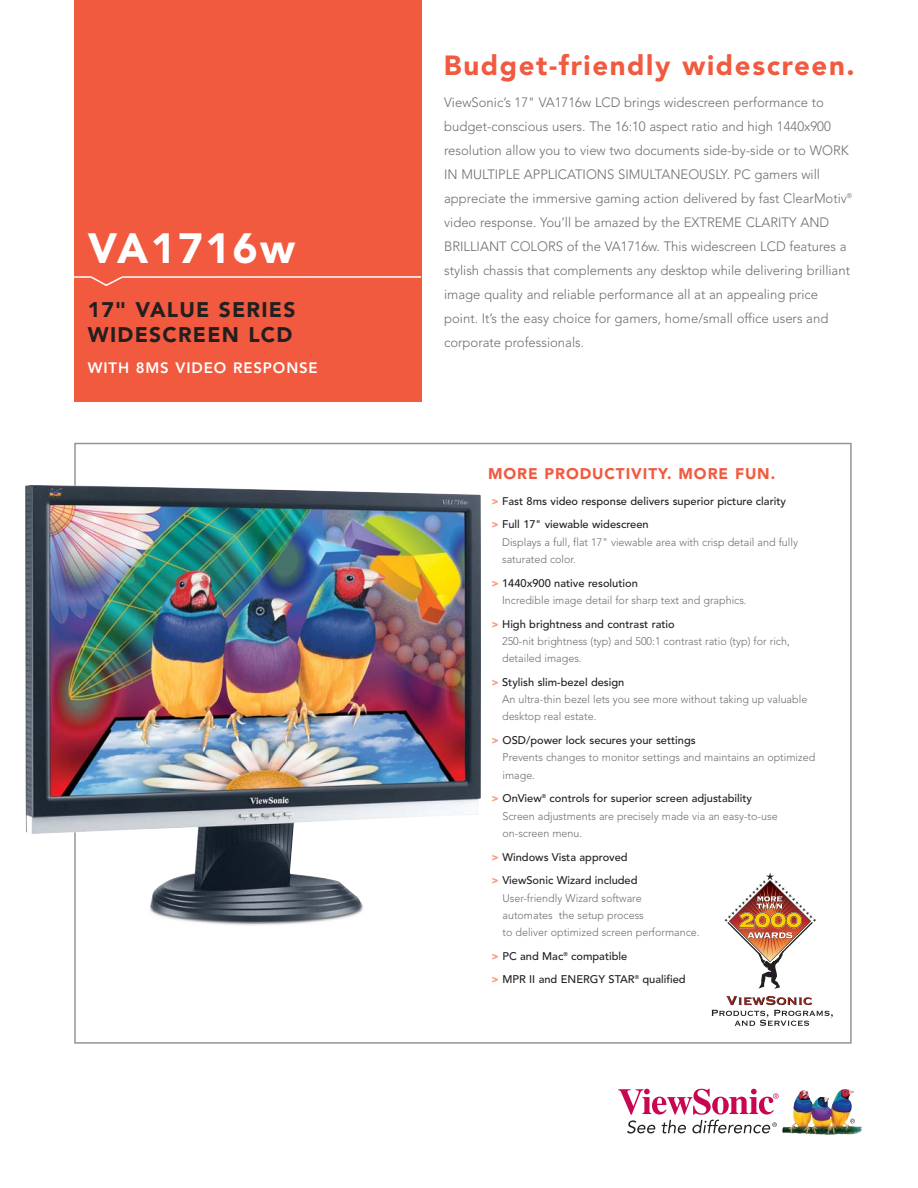
<style>
.page{position:relative;width:918px;height:1188px;background:#fff}
.page>*{position:absolute;margin:0;border:0;box-sizing:border-box;transform-origin:0 0}
.t1{font:900 42px "Avenir";letter-spacing:.06em;color:#fff}
.t2{font:900 27.6px "Avenir";letter-spacing:.06em;color:#f15a3f}
.t3{font:900 21px/25.2px "Avenir";letter-spacing:.06em;color:#231f20}
.t4{font:900 15.3px "Avenir";letter-spacing:.06em;color:#f15a3f}
.t5{font:800 15px "Avenir";letter-spacing:.06em;color:#fff}
.t6{font:300 13.5px/24px "Avenir";color:#6c6e70}
.t7{font:300 11.1px/17.2px "Avenir";color:#6c6e70}
.t8{font:500 11.1px/23.7px "Avenir";color:#231f20}
.s1{font-weight:900;color:#f79b7e}
.s2{font-weight:500;color:#231f20}
</style>
<div class="page">
<img style="left:782px;top:1089px;width:80px;height:46px">
<svg style="left:850px;top:1119px;width:5px;height:4px"></svg>
<svg style="left:618px;top:1089px;width:161px;height:45px"></svg>
<div style="left:74px;top:0;width:347px;height:402px;background:#f15a3f"></div>
<svg style="left:74px;top:275px;width:348px;height:12px"></svg>
<img style="left:724px;top:872px;width:92px;height:117px">
<svg style="left:712px;top:996px;width:121px;height:30px"></svg>
<img style="left:25px;top:485px;width:456px;height:444px">
<h1 class="t1" style="left:88px;top:231px;width:209px">VA1716w</h1>
<h3 class="t3" style="left:88px;top:299px;width:209px">17" VALUE SERIES<br>WIDESCREEN LCD</h3>
<h3 class="t5" style="left:88px;top:362px;width:231px">WITH 8MS VIDEO RESPONSE</h3>
<h2 class="t2" style="left:444px;top:54px;width:412px">Budget-friendly widescreen.</h2>
<p class="t6" style="left:444px;top:91px;width:410px">ViewSonic’s 17" VA1716w LCD brings widescreen performance to budget-conscious users. The 16:10 aspect ratio and high 1440x900 resolution allow you to view two documents side-by-side or to WORK IN MULTIPLE APPLICATIONS SIMULTANEOUSLY. PC gamers will appreciate the immersive gaming action delivered by fast ClearMotiv<sup>® </sup>video response. You’ll be amazed by the EXTREME CLARITY AND BRILLIANT COLORS of the VA1716w. This widescreen LCD features a stylish chassis that complements any desktop while delivering brilliant image quality and reliable performance all at an appealing price point. It’s the easy choice for gamers, home/small office users and corporate professionals.</p>
<h3 class="t4" style="left:488px;top:468px;width:289px">MORE PRODUCTIVITY. MORE FUN.</h3>
<p class="t8" style="left:492px;top:490px;width:296px"><span class="s1">&gt;</span> Fast 8ms video response delivers superior picture clarity <span class="s1">&gt;</span> Full 17" viewable widescreen</p>
<p class="t7" style="left:502px;top:534px;width:297px">Displays a full, flat 17" viewable area with crisp detail and fully saturated color.</p>
<p class="t7" style="left:502px;top:575px;width:246px;text-indent:-10px"><span class="s1">&gt;</span> <span class="s2">1440x900 native resolution<br></span>Incredible image detail for sharp text and graphics.</p>
<p class="t7" style="left:502px;top:616px;width:289px;text-indent:-10px"><span class="s1">&gt;</span> <span class="s2">High brightness and contrast ratio<br></span>250-nit brightness (typ) and 500:1 contrast ratio (typ) for rich, detailed images.</p>
<p class="t7" style="left:502px;top:674px;width:307px;text-indent:-10px"><span class="s1">&gt;</span> <span class="s2">Stylish slim-bezel design<br></span>An ultra-thin bezel lets you see more without taking up valuable desktop real estate.</p>
<p class="t7" style="left:503px;top:733px;width:314px;text-indent:-11px"><span class="s1">&gt;</span> <span class="s2">OSD/power lock secures your settings<br></span>Prevents changes to monitor settings and maintains an optimized image.</p>
<p class="t7" style="left:503px;top:791px;width:277px;text-indent:-11px"><span class="s1">&gt;</span> <span class="s2">OnView</span><sup>®</sup> <span class="s2">controls for superior screen adjustability<br></span>Screen adjustments are precisely made via an easy-to-use on-screen menu.</p>
<p class="t8" style="left:492px;top:846px;width:147px"><span class="s1">&gt;</span> Windows Vista approved <span class="s1">&gt;</span> ViewSonic Wizard included</p>
<p class="t7" style="left:503px;top:890px;width:199px">User-friendly Wizard software<br>automates the setup process<br>to deliver optimized screen performance.</p>
<p class="t8" style="left:492px;top:945px;width:196px"><span class="s1">&gt;</span> PC and Mac<sup>®</sup> compatible<br><span class="s1">&gt;</span> MPR II and ENERGY STAR<sup>®</sup> qualified</p>
</div>
